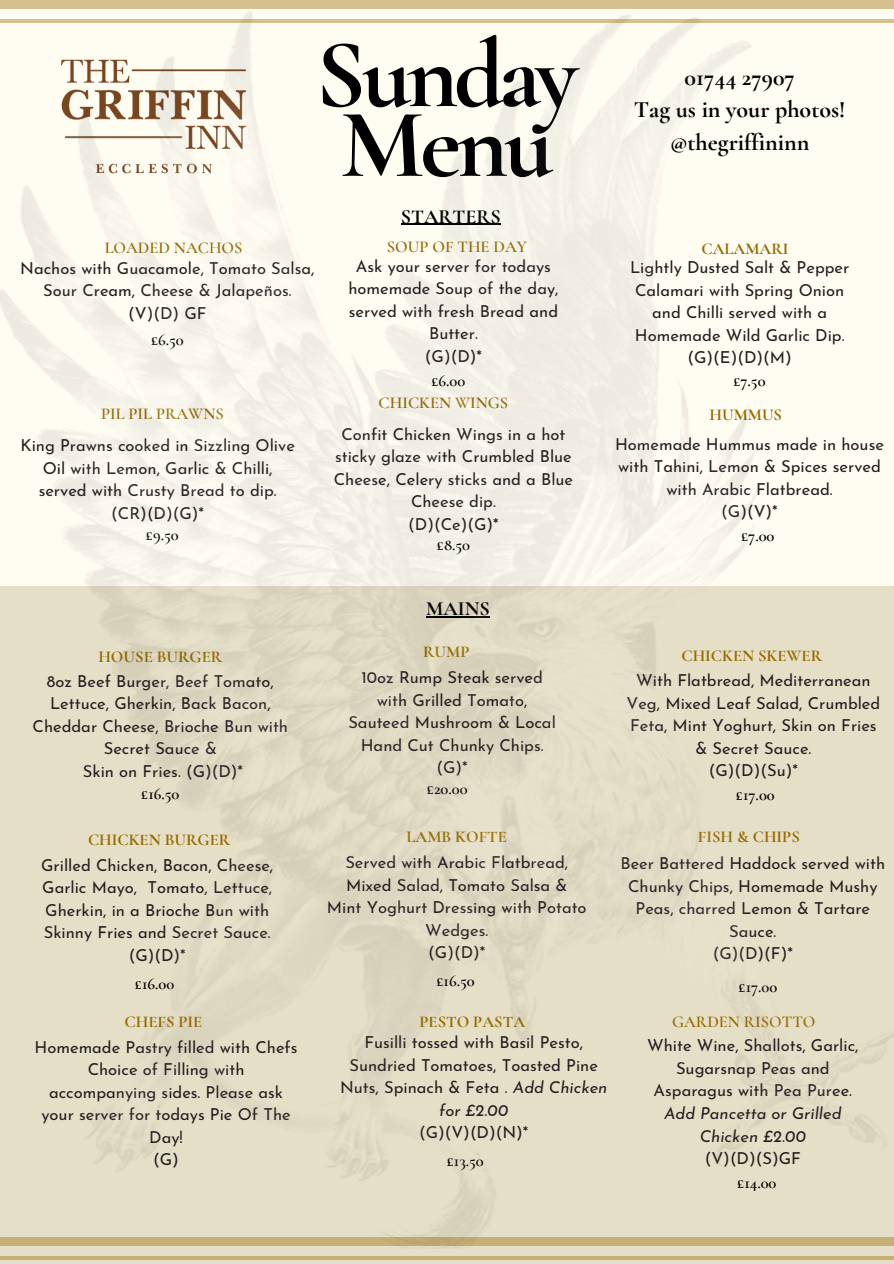
<style>
.page{position:relative;width:894px;height:1264px;background:#fff}
.page>*{position:absolute;margin:0;border:0;box-sizing:border-box;transform-origin:0 0}
.t1{font:700 98.4px/69.8px "Cormorant Garamond";letter-spacing:-.045em;color:#000}
.t2{font:700 24px/32.7px "Cormorant Garamond";color:#000;text-align:center}
.t3{font:700 20.1px "Cormorant Garamond";color:#000}
.t4{font:16.5px/22.5px "Josefin Sans";color:#231f20;text-align:center}
.t5{font:700 16.5px "Cormorant Garamond";color:#966c00}
.t6{font:600 16.5px "Cormorant Garamond";color:#000}
.t7{font:600 16.5px "Cormorant Garamond";color:#966c00}
.t8{font:italic 16.5px/22.5px "Josefin Sans";color:#231f20;text-align:center}
.s1{font-style:italic}
</style>
<div class="page">
<div style="left:0;top:0;width:893px;height:8px;background:#d4c18f"></div>
<hr style="left:0;top:1256px;width:893px;height:4px;background:#c5b075">
<img style="left:0;top:12px;width:893px;height:1236px">
<h3 class="t7" style="left:105px;top:238px;width:139px">LOADED NACHOS</h3>
<h4 class="t4" style="left:20px;top:258px;width:296px">Nachos with Guacamole, Tomato Salsa,<br>Sour Cream, Cheese &amp; Jalapeños.</h4>
<h4 class="t4" style="left:128px;top:303px;width:80px">(V)(D) GF</h4>
<p class="t6" style="left:151px;top:329px;width:34px">£6.50</p>
<h4 class="t7" style="left:101px;top:404px;width:124px">PIL PIL PRAWNS</h4>
<h4 class="t4" style="left:20px;top:436px;width:276px">King Prawns cooked in Sizzling Olive<br>Oil with Lemon, Garlic &amp; Chilli, served with Crusty Bread to dip.</h4>
<p class="t4" style="left:111px;top:503px;width:94px">(CR)(D)(G)*</p>
<p class="t6" style="left:146px;top:525px;width:34px">£9.50</p>
<p class="t1" style="left:315px;top:40px;width:264px">Sunday<br>Menu</p>
<h1 class="t3" style="left:401px;top:204px;width:101px">STARTERS</h1>
<p class="t7" style="left:387px;top:236px;width:141px">SOUP OF THE DAY</p>
<h4 class="t4" style="left:348px;top:256px;width:211px">Ask your server for todays homemade Soup of the day, served with fresh Bread and<br>Butter.</h4>
<p class="t4" style="left:425px;top:346px;width:59px">(G)(D)*</p>
<p class="t6" style="left:431px;top:370px;width:35px">£6.00</p>
<p class="t7" style="left:378px;top:393px;width:131px">CHICKEN WINGS</p>
<h4 class="t4" style="left:334px;top:424px;width:241px">Confit Chicken Wings in a hot sticky glaze with Crumbled Blue<br>Cheese, Celery sticks and a Blue<br>Cheese dip.</h4>
<h4 class="t4" style="left:408px;top:514px;width:92px">(D)(Ce)(G)*</h4>
<p class="t6" style="left:437px;top:534px;width:35px">£8.50</p>
<h2 class="t2" style="left:633px;top:61px;width:213px">01744 27907<br>Tag us in your photos! @thegriffininn</h2>
<h4 class="t5" style="left:701px;top:238px;width:88px">CALAMARI</h4>
<h4 class="t4" style="left:630px;top:257px;width:221px">Lightly Dusted Salt &amp; Pepper</h4>
<p class="t4" style="left:634px;top:280px;width:211px">Calamari with Spring Onion and Chilli served with a<br>Homemade Wild Garlic Dip.</p>
<p class="t4" style="left:687px;top:347px;width:106px">(G)(E)(D)(M)</p>
<p class="t6" style="left:733px;top:370px;width:34px">£7.50</p>
<h4 class="t5" style="left:709px;top:405px;width:74px">HUMMUS</h4>
<h4 class="t4" style="left:615px;top:434px;width:270px">Homemade Hummus made in house with Tahini, Lemon &amp; Spices served with Arabic Flatbread.</h4>
<p class="t4" style="left:721px;top:502px;width:58px">(G)(V)*</p>
<p class="t6" style="left:741px;top:526px;width:35px">£7.00</p>
<h3 class="t5" style="left:98px;top:646px;width:125px">HOUSE BURGER</h3>
<h4 class="t4" style="left:33px;top:671px;width:257px">8oz Beef Burger, Beef Tomato,<br>Lettuce, Gherkin, Back Bacon,<br>Cheddar Cheese, Brioche Bun with<br>Secret Sauce &amp;</h4>
<p class="t4" style="left:83px;top:761px;width:162px">Skin on Fries. (G)(D)*</p>
<h4 class="t6" style="left:141px;top:784px;width:40px">£16.50</h4>
<p class="t5" style="left:88px;top:829px;width:144px">CHICKEN BURGER</p>
<h4 class="t4" style="left:41px;top:855px;width:233px;text-align:left">Grilled Chicken, Bacon, Cheese,<br>Garlic Mayo, Tomato, Lettuce,<br>Gherkin, in a Brioche Bun with<br>Skinny Fries and Secret Sauce.</h4>
<p class="t4" style="left:129px;top:945px;width:59px">(G)(D)*</p>
<h4 class="t6" style="left:135px;top:973px;width:41px">£16.00</h4>
<p class="t5" style="left:125px;top:1011px;width:79px">CHEFS PIE</p>
<h4 class="t4" style="left:35px;top:1037px;width:264px">Homemade Pastry filled with Chefs<br>Choice of Filling with accompanying sides. Please ask your server for todays Pie Of The<br>Day!</h4>
<h4 class="t4" style="left:153px;top:1149px;width:27px">(G)</h4>
<p class="t3" style="left:426px;top:596px;width:65px">MAINS</p>
<p class="t5" style="left:423px;top:642px;width:48px">RUMP</p>
<h4 class="t4" style="left:348px;top:668px;width:209px">10oz Rump Steak served with Grilled Tomato,<br>Sauteed Mushroom &amp; Local<br>Hand Cut Chunky Chips.</h4>
<h4 class="t4" style="left:436px;top:758px;width:33px">(G)*</h4>
<p class="t6" style="left:427px;top:778px;width:42px">£20.00</p>
<h4 class="t5" style="left:406px;top:827px;width:102px">LAMB KOFTE</h4>
<h4 class="t4" style="left:327px;top:852px;width:261px">Served with Arabic Flatbread,<br>Mixed Salad, Tomato Salsa &amp;<br>Mint Yoghurt Dressing with Potato<br>Wedges.</h4>
<p class="t4" style="left:428px;top:942px;width:59px">(G)(D)*</p>
<p class="t6" style="left:436px;top:971px;width:40px">£16.50</p>
<p class="t5" style="left:419px;top:1011px;width:107px">PESTO PASTA</p>
<p class="t4" style="left:340px;top:1032px;width:269px">Fusilli tossed with Basil Pesto,<br>Sundried Tomatoes, Toasted Pine<br>Nuts, Spinach &amp; Feta . <span class="s1">Add Chicken for £2.00</span></p>
<h4 class="t4" style="left:419px;top:1122px;width:111px">(G)(V)(D)(N)*</h4>
<p class="t6" style="left:446px;top:1151px;width:39px">£13.50</p>
<p class="t5" style="left:681px;top:645px;width:142px">CHICKEN SKEWER</p>
<h4 class="t4" style="left:626px;top:670px;width:255px">With Flatbread, Mediterranean<br>Veg, Mixed Leaf Salad, Crumbled<br>Feta, Mint Yoghurt, Skin on Fries &amp; Secret Sauce.</h4>
<h4 class="t4" style="left:708px;top:760px;width:90px">(G)(D)(Su)*</h4>
<p class="t6" style="left:735px;top:784px;width:40px">£17.00</p>
<p class="t5" style="left:697px;top:827px;width:103px">FISH &amp; CHIPS</p>
<h4 class="t4" style="left:620px;top:853px;width:266px">Beer Battered Haddock served with<br>Chunky Chips, Homemade Mushy<br>Peas, charred Lemon &amp; Tartare<br>Sauce.</h4>
<h4 class="t4" style="left:712px;top:943px;width:82px">(G)(D)(F)*</h4>
<p class="t6" style="left:738px;top:976px;width:40px">£17.00</p>
<p class="t7" style="left:672px;top:1011px;width:145px">GARDEN RISOTTO</p>
<h4 class="t4" style="left:647px;top:1036px;width:213px">White Wine, Shallots, Garlic,<br>Sugarsnap Peas and<br>Asparagus with Pea Puree.</h4>
<h4 class="t8" style="left:664px;top:1103px;width:179px">Add Pancetta or Grilled<br>Chicken £2.00</h4>
<p class="t4" style="left:704px;top:1148px;width:97px">(V)(D)(S)GF</p>
<p class="t6" style="left:737px;top:1172px;width:41px">£14.00</p>
</div>
